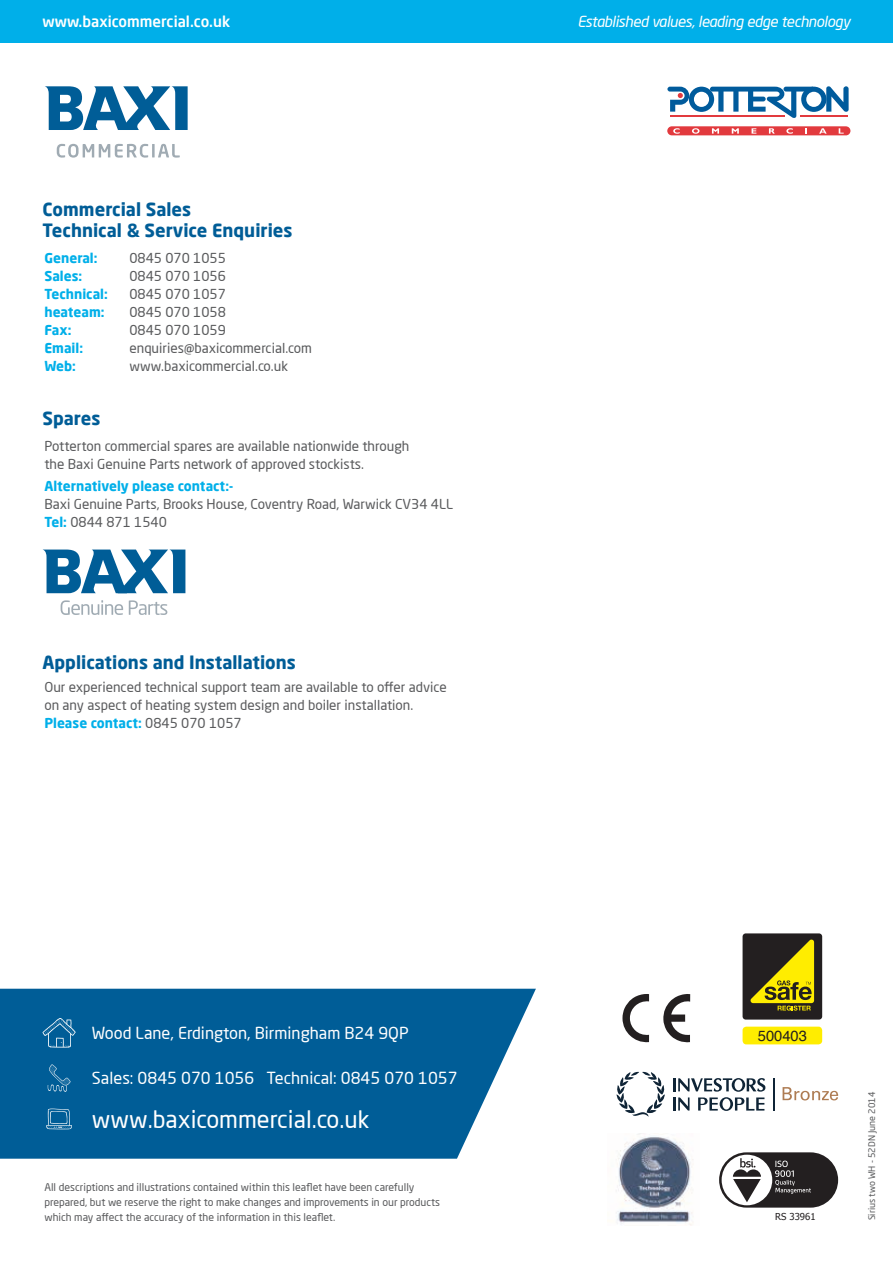
<style>
.page{position:relative;width:893px;height:1263px;background:#fff}
.page>*{position:absolute;margin:0;border:0;box-sizing:border-box;transform-origin:0 0}
.t1{font:23.55px "Neo Sans Pro";color:#fff}
.t2{font:700 18px/21px "Neo Sans Pro";color:#005d97}
.t3{font:16.35px "Neo Sans Pro";color:#fff}
.t4{font:italic 15px "Neo Sans Pro";letter-spacing:-.03em;color:#fff}
.t5{font:500 15px "Neo Sans Pro";color:#fff}
.t6{font:14.7px "Helvetica";color:#231f20}
.t7{font:13.5px/18px "Neo Sans Pro";color:#595a5c}
.t8{font:700 13.5px "Neo Sans Pro";color:#00afe9}
.t9{font:10.5px/15px "Neo Sans Pro";color:#595a5c}
.t10{font:9.6px "Tahoma";color:#231f20}
.t11{font:9px "Neo Sans Pro";color:#595a5c}
.s1{font-weight:700;color:#00afe9}
</style>
<div class="page">
<div style="left:0;top:0;width:893px;height:43px;background:#00afe9"></div>
<svg style="left:719px;top:1152px;width:119px;height:55px"></svg>
<img style="left:616px;top:1133px;width:77px;height:92px">
<div style="left:743px;top:933px;width:79px;height:86px;background:#231f20;border-radius:3px"></div>
<svg style="left:750px;top:939px;width:64px;height:71px"></svg>
<div style="left:743px;top:1027px;width:79px;height:17px;background:#ffed00;border-radius:4px"></div>
<svg style="left:0;top:989px;width:536px;height:170px;background:#13699e"></svg>
<svg style="left:622px;top:994px;width:27px;height:49px"></svg>
<svg style="left:663px;top:994px;width:27px;height:48px"></svg>
<svg style="left:45px;top:86px;width:143px;height:44px"></svg>
<svg style="left:57px;top:144px;width:123px;height:14px"></svg>
<svg style="left:47px;top:1064px;width:24px;height:28px"></svg>
<svg style="left:46px;top:1108px;width:26px;height:21px"></svg>
<svg style="left:42px;top:1018px;width:34px;height:29px"></svg>
<svg style="left:667px;top:86px;width:182px;height:32px"></svg>
<hr style="left:670px;top:115px;width:114px;height:1px;background:#e23a3e">
<hr style="left:801px;top:115px;width:47px;height:1px;background:#e23a3e">
<svg style="left:667px;top:126px;width:183px;height:9px;background:#e6585c"></svg>
<svg style="left:673px;top:1078px;width:93px;height:33px"></svg>
<svg style="left:616px;top:1071px;width:49px;height:46px"></svg>
<hr style="left:773px;top:1078px;width:2px;height:33px;background:#0f2436">
<svg style="left:783px;top:1087px;width:55px;height:13px"></svg>
<svg style="left:43px;top:549px;width:142px;height:44px"></svg>
<svg style="left:61px;top:600px;width:62px;height:15px"></svg>
<svg style="left:129px;top:600px;width:38px;height:15px"></svg>
<p class="t5" style="left:43px;top:12px;width:189px">www.baxicommercial.co.uk</p>
<p class="t4" style="left:577px;top:12px;width:275px">Established values, leading edge technology</p>
<h2 class="t2" style="left:43px;top:198px;width:252px">Commercial Sales<br>Technical &amp; Service Enquiries</h2>
<p class="t8" style="left:44px;top:249px;width:55px">General:</p>
<p class="t7" style="left:129px;top:249px;width:98px">0845 070 1055</p>
<p class="t8" style="left:44px;top:267px;width:39px">Sales:</p>
<p class="t7" style="left:129px;top:267px;width:98px">0845 070 1056</p>
<p class="t8" style="left:44px;top:285px;width:65px">Technical:</p>
<p class="t7" style="left:129px;top:285px;width:98px">0845 070 1057</p>
<p class="t8" style="left:44px;top:303px;width:62px">heateam:</p>
<p class="t7" style="left:129px;top:303px;width:98px">0845 070 1058</p>
<p class="t8" style="left:44px;top:321px;width:28px">Fax:</p>
<p class="t7" style="left:129px;top:321px;width:98px">0845 070 1059</p>
<p class="t8" style="left:44px;top:339px;width:40px">Email:</p>
<p class="t7" style="left:129px;top:339px;width:184px">enquiries@baxicommercial.com</p>
<p class="t8" style="left:44px;top:357px;width:33px">Web:</p>
<p class="t7" style="left:129px;top:357px;width:160px">www.baxicommercial.co.uk</p>
<h2 class="t2" style="left:43px;top:407px;width:59px">Spares</h2>
<p class="t7" style="left:44px;top:437px;width:366px">Potterton commercial spares are available nationwide through the Baxi Genuine Parts network of approved stockists.</p>
<p class="t8" style="left:44px;top:478px;width:190px">Alternatively please contact:-</p>
<p class="t7" style="left:44px;top:495px;width:410px">Baxi Genuine Parts, Brooks House, Coventry Road, Warwick CV34 4LL<br><span class="s1">Tel:</span> 0844 871 1540</p>
<h2 class="t2" style="left:43px;top:651px;width:255px">Applications and Installations</h2>
<p class="t7" style="left:44px;top:677px;width:404px">Our experienced technical support team are available to offer advice on any aspect of heating system design and boiler installation.<br><span class="s1">Please contact:</span> 0845 070 1057</p>
<p class="t3" style="left:92px;top:1023px;width:318px">Wood Lane, Erdington, Birmingham B24 9QP</p>
<p class="t3" style="left:92px;top:1068px;width:367px">Sales: 0845 070 1056 Technical: 0845 070 1057</p>
<h1 class="t1" style="left:92px;top:1105px;width:279px">www.baxicommercial.co.uk</h1>
<p class="t9" style="left:44px;top:1179px;width:397px">All descriptions and illustrations contained within this leaflet have been carefully prepared, but we reserve the right to make changes and improvements in our products which may affect the accuracy of the information in this leaflet.</p>
<p class="t6" style="left:758px;top:1024px;width:51px">500403</p>
<p class="t10" style="left:775px;top:1210px;width:42px">RS 33961</p>
<p class="t11" style="left:866px;top:1220px;width:130px;rotate:-90deg">Sirius two WH - 52DN June 2014</p>
</div>
